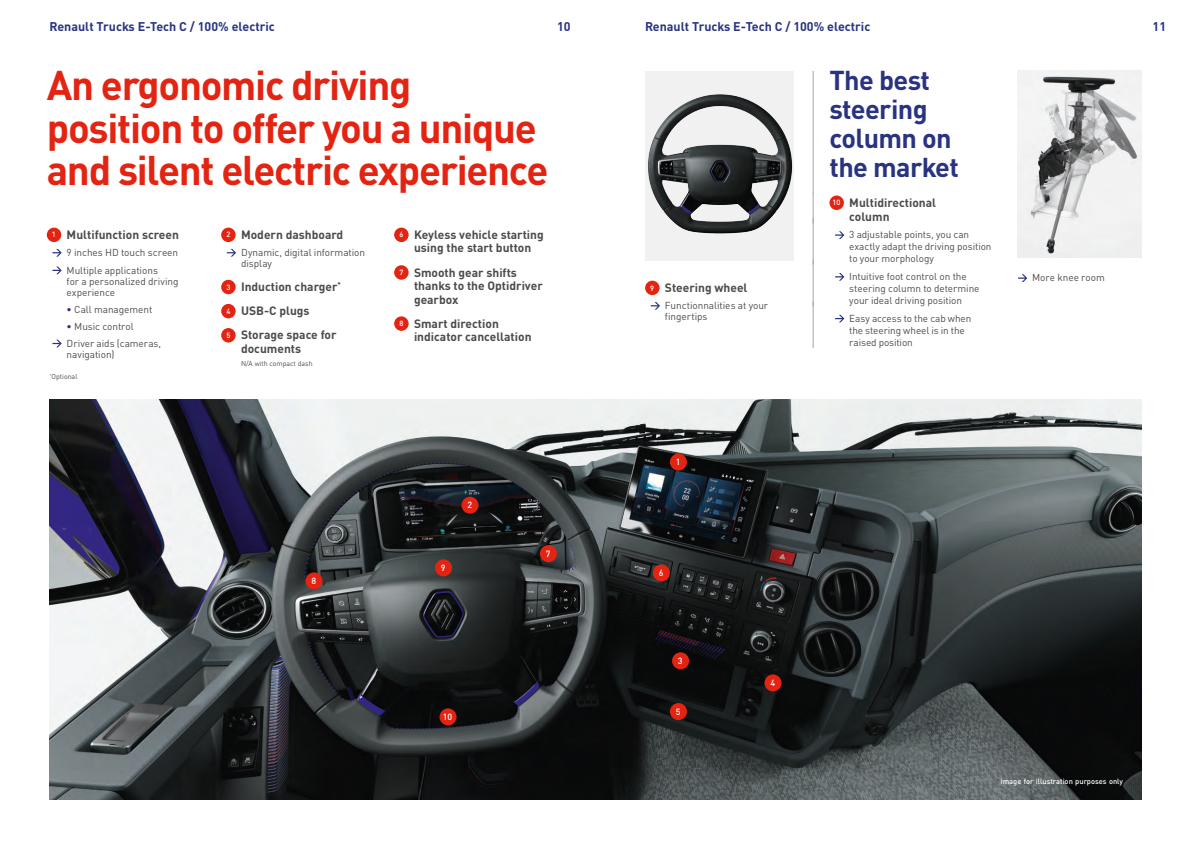
<style>
.page{position:relative;width:1191px;height:842px;background:#fff}
.page>*{position:absolute;margin:0;border:0;box-sizing:border-box;transform-origin:0 0}
.C42_BOLD_FG_RED_bdc_Etroit4{font:700 41px/42.5px "DIN Pro";letter-spacing:-.03em;color:#e42413}
.C27_BOLD_FG_BLEU_bdc_intermoins_BORDURE_{font:700 27px/29px "DIN Pro";letter-spacing:-.02em;color:#29337f}
.t1{font:700 12.5px "DIN Pro";color:#29337f}
.C12_BOLD_FG_432_bdc_All_NEW_intermoins{font:700 12px/13.5px "DIN Pro";color:#4b4b4a}
.C12_BOLD_FG_432_bdc_All_NEW-BORDURE{font:700 12px/14.4px "DIN Pro";color:#4b4b4a}
.C12_BOLD_FG_432_bdc_All_NEW{font:700 12px "DIN Pro";color:#4b4b4a}
.C10_TXT_REGULAR_FG_G432_bdc_All_NEW_BORD{font:10px/12px "DIN Pro";letter-spacing:-.01em;color:#4b4b4a}
.C10_TXT_REGULAR_FG_G432_bdc_All_NEW_inte{font:10px/11px "DIN Pro";letter-spacing:-.005em;color:#4b4b4a}
.C10_TXT_REGULAR_FG_G432_bdc_PUCE_bleu{font:10px "DIN Pro";letter-spacing:-.005em;color:#4b4b4a}
.C10_TXT_REGULAR_FG_G432_bdc_All_NEW{font:10px "DIN Pro";color:#4b4b4a}
.t2{font:500 8.9px "DIN Pro";color:#fff}
.C7_MEDIUM_FD_WHITE_bdc{font:500 7.5px "DIN Pro";color:#fff}
.C12_BOLD_FG_432_bdc_All_NEW_intermoins-2{font:7px "DIN Pro";color:#4b4b4a}
.C7_REGULAR_FG_432_bdc{font:7px "DIN Pro";color:#4b4b4a}
.s1{color:#29337f}
</style>
<div class="page">
<div style="left:645px;top:71px;width:149px;height:190px;background:#f1f1f1"></div>
<img style="left:648px;top:94px;width:145px;height:140px">
<img style="left:50px;top:400px;width:1091px;height:399px">
<div style="left:461px;top:497px;width:17px;height:17px;background:#e42413;border-radius:50%"></div>
<div style="left:435px;top:559px;width:17px;height:17px;background:#e42413;border-radius:50%"></div>
<div style="left:670px;top:454px;width:17px;height:17px;background:#e42413;border-radius:50%"></div>
<div style="left:764px;top:674px;width:17px;height:17px;background:#e42413;border-radius:50%"></div>
<div style="left:305px;top:572px;width:17px;height:17px;background:#e42413;border-radius:50%"></div>
<div style="left:540px;top:545px;width:17px;height:17px;background:#e42413;border-radius:50%"></div>
<div style="left:653px;top:564px;width:17px;height:17px;background:#e42413;border-radius:50%"></div>
<div style="left:672px;top:652px;width:17px;height:17px;background:#e42413;border-radius:50%"></div>
<div style="left:670px;top:703px;width:17px;height:17px;background:#e42413;border-radius:50%"></div>
<img style="left:1017px;top:71px;width:124px;height:187px">
<hr style="left:813px;top:71px;width:1px;height:123px;background:#a2a6a8">
<div style="left:829px;top:196px;width:15px;height:14px;background:#e42413;border-radius:50%"></div>
<hr style="left:813px;top:193px;width:1px;height:31px;background:#a2a6a8">
<svg style="left:835px;top:231px;width:9px;height:8px"></svg>
<hr style="left:813px;top:218px;width:1px;height:47px;background:#a2a6a8">
<svg style="left:835px;top:273px;width:9px;height:8px"></svg>
<hr style="left:813px;top:260px;width:1px;height:46px;background:#a2a6a8">
<svg style="left:835px;top:315px;width:9px;height:7px"></svg>
<hr style="left:813px;top:301px;width:1px;height:47px;background:#a2a6a8">
<svg style="left:1018px;top:274px;width:9px;height:8px"></svg>
<div style="left:47px;top:228px;width:14px;height:14px;background:#e42413;border-radius:50%"></div>
<svg style="left:52px;top:249px;width:10px;height:8px"></svg>
<svg style="left:52px;top:266px;width:10px;height:8px"></svg>
<svg style="left:52px;top:340px;width:10px;height:7px"></svg>
<div style="left:221px;top:228px;width:15px;height:14px;background:#e42413;border-radius:50%"></div>
<svg style="left:227px;top:249px;width:9px;height:8px"></svg>
<div style="left:221px;top:280px;width:15px;height:14px;background:#e42413;border-radius:50%"></div>
<div style="left:221px;top:304px;width:15px;height:14px;background:#e42413;border-radius:50%"></div>
<div style="left:221px;top:328px;width:15px;height:14px;background:#e42413;border-radius:50%"></div>
<div style="left:394px;top:228px;width:14px;height:14px;background:#e42413;border-radius:50%"></div>
<div style="left:394px;top:265px;width:14px;height:15px;background:#e42413;border-radius:50%"></div>
<div style="left:394px;top:316px;width:14px;height:15px;background:#e42413;border-radius:50%"></div>
<div style="left:645px;top:281px;width:14px;height:14px;background:#e42413;border-radius:50%"></div>
<svg style="left:651px;top:302px;width:9px;height:8px"></svg>
<div style="left:439px;top:708px;width:17px;height:17px;background:#e42413;border-radius:50%"></div>
<p class="t1" style="left:50px;top:16px;width:227px">Renault Trucks E-Tech C / 100% electric</p>
<p class="t1" style="left:557px;top:16px;width:15px">10</p>
<p class="t1" style="left:645px;top:16px;width:227px">Renault Trucks E-Tech C / 100% electric</p>
<p class="t1" style="left:1152px;top:16px;width:15px">11</p>
<p class="C42_BOLD_FG_RED_bdc_Etroit4" style="left:47px;top:59px;width:503px">An ergonomic driving position to offer you a unique and silent electric experience</p>
<p class="C7_MEDIUM_FD_WHITE_bdc" style="left:52px;top:229px;width:5px">1</p>
<p class="C12_BOLD_FG_432_bdc_All_NEW_intermoins" style="left:67px;top:226px;width:114px">Multifunction screen</p>
<p class="C10_TXT_REGULAR_FG_G432_bdc_All_NEW_inte" style="left:67px;top:246px;width:113px">9 inches HD touch screen</p>
<p class="C10_TXT_REGULAR_FG_G432_bdc_All_NEW_inte" style="left:67px;top:264px;width:113px">Multiple applications<br>for a personalized driving experience</p>
<p class="C10_TXT_REGULAR_FG_G432_bdc_PUCE_bleu" style="left:67px;top:301px;width:87px"><span class="s1">•</span> Call management</p>
<p class="C10_TXT_REGULAR_FG_G432_bdc_PUCE_bleu" style="left:67px;top:318px;width:69px"><span class="s1">•</span> Music control</p>
<p class="C10_TXT_REGULAR_FG_G432_bdc_All_NEW_inte" style="left:67px;top:337px;width:96px">Driver aids (cameras, navigation)</p>
<p class="C7_REGULAR_FG_432_bdc" style="left:50px;top:371px;width:29px"><sup>*</sup>Optional</p>
<p class="C7_MEDIUM_FD_WHITE_bdc" style="left:226px;top:229px;width:5px">2</p>
<p class="C12_BOLD_FG_432_bdc_All_NEW_intermoins" style="left:241px;top:226px;width:104px">Modern dashboard</p>
<p class="C10_TXT_REGULAR_FG_G432_bdc_All_NEW_inte" style="left:241px;top:246px;width:126px">Dynamic, digital information display</p>
<p class="C7_MEDIUM_FD_WHITE_bdc" style="left:226px;top:281px;width:5px">3</p>
<p class="C12_BOLD_FG_432_bdc_All_NEW_intermoins" style="left:241px;top:279px;width:101px">Induction charger<sup>*</sup></p>
<p class="C7_MEDIUM_FD_WHITE_bdc" style="left:226px;top:305px;width:5px">4</p>
<p class="C12_BOLD_FG_432_bdc_All_NEW_intermoins" style="left:241px;top:303px;width:70px">USB-C plugs</p>
<p class="C7_MEDIUM_FD_WHITE_bdc" style="left:226px;top:329px;width:5px">5</p>
<p class="C12_BOLD_FG_432_bdc_All_NEW_intermoins" style="left:241px;top:327px;width:97px">Storage space for documents</p>
<p class="C12_BOLD_FG_432_bdc_All_NEW_intermoins-2" style="left:241px;top:358px;width:73px">N/A with compact dash</p>
<p class="C7_MEDIUM_FD_WHITE_bdc" style="left:399px;top:229px;width:5px">6</p>
<p class="C12_BOLD_FG_432_bdc_All_NEW_intermoins" style="left:414px;top:226px;width:131px">Keyless vehicle starting using the start button</p>
<p class="C7_MEDIUM_FD_WHITE_bdc" style="left:399px;top:266px;width:5px">7</p>
<p class="C12_BOLD_FG_432_bdc_All_NEW_intermoins" style="left:414px;top:264px;width:130px">Smooth gear shifts thanks to the Optidriver gearbox</p>
<p class="C7_MEDIUM_FD_WHITE_bdc" style="left:399px;top:317px;width:5px">8</p>
<p class="C12_BOLD_FG_432_bdc_All_NEW_intermoins" style="left:414px;top:315px;width:119px">Smart direction indicator cancellation</p>
<p class="t2" style="left:311px;top:574px;width:6px">8</p>
<p class="t2" style="left:441px;top:561px;width:6px">9</p>
<p class="t2" style="left:467px;top:498px;width:6px">2</p>
<p class="t2" style="left:546px;top:546px;width:6px">7</p>
<p class="t2" style="left:443px;top:710px;width:11px">10</p>
<p class="C7_MEDIUM_FD_WHITE_bdc" style="left:650px;top:282px;width:5px">9</p>
<p class="C12_BOLD_FG_432_bdc_All_NEW" style="left:665px;top:278px;width:84px">Steering wheel</p>
<p class="C10_TXT_REGULAR_FG_G432_bdc_All_NEW_inte" style="left:665px;top:299px;width:105px">Functionnalities at your fingertips</p>
<p class="t2" style="left:676px;top:455px;width:6px">1</p>
<p class="t2" style="left:659px;top:566px;width:6px">6</p>
<p class="t2" style="left:678px;top:653px;width:6px">3</p>
<p class="t2" style="left:676px;top:704px;width:6px">5</p>
<p class="t2" style="left:770px;top:676px;width:6px">4</p>
<p class="C27_BOLD_FG_BLEU_bdc_intermoins_BORDURE_" style="left:829px;top:63px;width:131px">The best steering column on the market</p>
<p class="C7_MEDIUM_FD_WHITE_bdc" style="left:832px;top:197px;width:9px">10</p>
<p class="C12_BOLD_FG_432_bdc_All_NEW-BORDURE" style="left:849px;top:194px;width:88px">Multidirectional column</p>
<p class="C10_TXT_REGULAR_FG_G432_bdc_All_NEW_BORD" style="left:849px;top:228px;width:144px">3 adjustable points, you can exactly adapt the driving position to your morphology</p>
<p class="C10_TXT_REGULAR_FG_G432_bdc_All_NEW_BORD" style="left:849px;top:269px;width:132px">Intuitive foot control on the steering column to determine your ideal driving position</p>
<p class="C10_TXT_REGULAR_FG_G432_bdc_All_NEW_BORD" style="left:849px;top:311px;width:124px">Easy access to the cab when the steering wheel is in the raised position</p>
<p class="C10_TXT_REGULAR_FG_G432_bdc_All_NEW" style="left:1032px;top:270px;width:74px">More knee room</p>
<p class="C7_MEDIUM_FD_WHITE_bdc" style="left:1000px;top:775px;width:124px">image for illustration purposes only</p>
</div>
